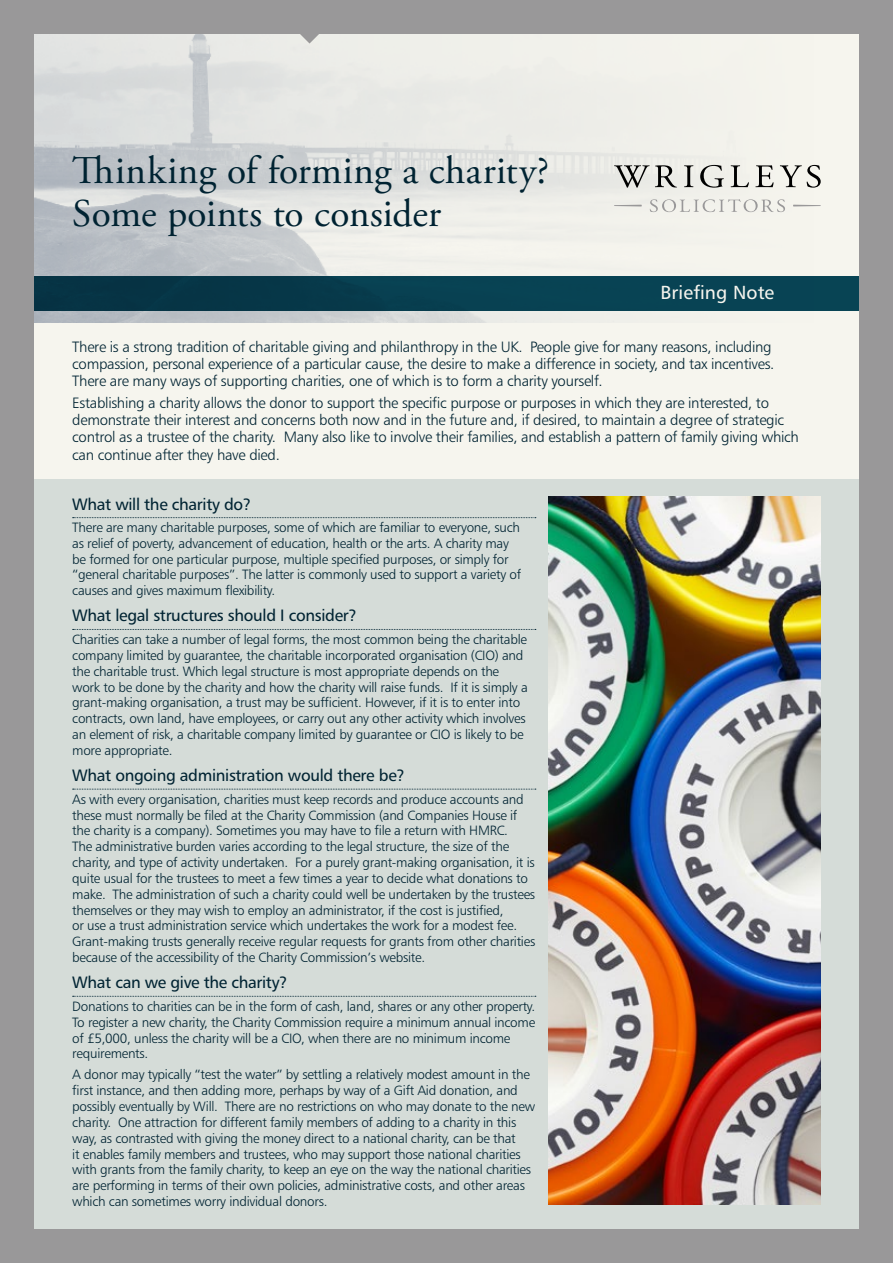
<style>
.page{position:relative;width:893px;height:1263px;background:#999899}
.page>*{position:absolute;margin:0;border:0;box-sizing:border-box;transform-origin:0 0}
.t1{font:39.3px/43.5px "Adobe Garamond Pro";letter-spacing:.01em;color:#002332}
.t2{font:18.9px "Humanist 777 BT Roman B";letter-spacing:.005em;color:#f6f5ee}
.t3{font:16.5px "Humanist 777 BT Roman B";letter-spacing:-.02em;color:#002332}
.t4{font:15px/17.2px "Humanist 777 BT Light B";letter-spacing:-.02em;color:#002332}
.t5{font:13.5px/15.8px "Humanist 777 BT Light B";letter-spacing:-.02em;color:#002332}
</style>
<div class="page">
<div style="left:34px;top:34px;width:825px;height:1195px;background:#f6f5ee"></div>
<div style="left:34px;top:479px;width:825px;height:750px;background:#d5dcd8"></div>
<img style="left:34px;top:34px;width:825px;height:288px">
<svg style="left:614px;top:165px;width:63px;height:23px"></svg>
<svg style="left:684px;top:165px;width:9px;height:22px"></svg>
<svg style="left:700px;top:165px;width:24px;height:23px"></svg>
<svg style="left:731px;top:165px;width:18px;height:22px"></svg>
<svg style="left:755px;top:165px;width:19px;height:22px"></svg>
<svg style="left:780px;top:165px;width:41px;height:23px"></svg>
<svg style="left:614px;top:205px;width:28px;height:1px"></svg>
<svg style="left:793px;top:205px;width:28px;height:1px"></svg>
<svg style="left:650px;top:199px;width:135px;height:13px"></svg>
<svg style="left:73px;top:517px;width:463px;height:1px"></svg>
<svg style="left:73px;top:629px;width:463px;height:1px"></svg>
<svg style="left:73px;top:789px;width:463px;height:1px"></svg>
<svg style="left:73px;top:996px;width:463px;height:1px"></svg>
<div style="left:34px;top:276px;width:825px;height:34px;background:linear-gradient(to right,#063344,#094859)"></div>
<svg style="left:290px;top:34px;width:39px;height:10px"></svg>
<img style="left:548px;top:496px;width:273px;height:709px">
<h1 class="t1" style="left:72px;top:150px;width:478px">Thinking of forming a charity?<br>Some points to consider</h1>
<h2 class="t2" style="left:660px;top:280px;width:115px">Briefing Note</h2>
<p class="t4" style="left:72px;top:338px;width:704px">There is a strong tradition of charitable giving and philanthropy in the UK. People give for many reasons, including compassion, personal experience of a particular cause, the desire to make a difference in society, and tax incentives.<br>There are many ways of supporting charities, one of which is to form a charity yourself.</p>
<p class="t4" style="left:72px;top:394px;width:728px">Establishing a charity allows the donor to support the specific purpose or purposes in which they are interested, to demonstrate their interest and concerns both now and in the future and, if desired, to maintain a degree of strategic control as a trustee of the charity. Many also like to involve their families, and establish a pattern of family giving which can continue after they have died.</p>
<p class="t3" style="left:72px;top:494px;width:181px">What will the charity do?</p>
<p class="t5" style="left:72px;top:519px;width:450px">There are many charitable purposes, some of which are familiar to everyone, such as relief of poverty, advancement of education, health or the arts. A charity may be formed for one particular purpose, multiple specified purposes, or simply for “general charitable purposes”. The latter is commonly used to support a variety of causes and gives maximum flexibility.</p>
<p class="t3" style="left:72px;top:605px;width:286px">What legal structures should I consider?</p>
<p class="t5" style="left:72px;top:631px;width:457px">Charities can take a number of legal forms, the most common being the charitable company limited by guarantee, the charitable incorporated organisation (CIO) and the charitable trust. Which legal structure is most appropriate depends on the work to be done by the charity and how the charity will raise funds. If it is simply a grant-making organisation, a trust may be sufficient. However, if it is to enter into contracts, own land, have employees, or carry out any other activity which involves an element of risk, a charitable company limited by guarantee or CIO is likely to be more appropriate.</p>
<p class="t3" style="left:72px;top:765px;width:334px">What ongoing administration would there be?</p>
<p class="t5" style="left:72px;top:791px;width:464px">As with every organisation, charities must keep records and produce accounts and these must normally be filed at the Charity Commission (and Companies House if the charity is a company). Sometimes you may have to file a return with HMRC.<br>The administrative burden varies according to the legal structure, the size of the charity, and type of activity undertaken. For a purely grant-making organisation, it is quite usual for the trustees to meet a few times a year to decide what donations to make. The administration of such a charity could well be undertaken by the trustees themselves or they may wish to employ an administrator, if the cost is justified,<br>or use a trust administration service which undertakes the work for a modest fee.<br>Grant-making trusts generally receive regular requests for grants from other charities because of the accessibility of the Charity Commission’s website.</p>
<p class="t3" style="left:72px;top:972px;width:217px">What can we give the charity?</p>
<p class="t5" style="left:72px;top:998px;width:464px">Donations to charities can be in the form of cash, land, shares or any other property.<br>To register a new charity, the Charity Commission require a minimum annual income of £5,000, unless the charity will be a CIO, when there are no minimum income requirements.</p>
<p class="t5" style="left:72px;top:1067px;width:464px">A donor may typically “test the water” by settling a relatively modest amount in the first instance, and then adding more, perhaps by way of a Gift Aid donation, and possibly eventually by Will. There are no restrictions on who may donate to the new charity. One attraction for different family members of adding to a charity in this way, as contrasted with giving the money direct to a national charity, can be that<br>it enables family members and trustees, who may support those national charities with grants from the family charity, to keep an eye on the way the national charities are performing in terms of their own policies, administrative costs, and other areas which can sometimes worry individual donors.</p>
</div>
